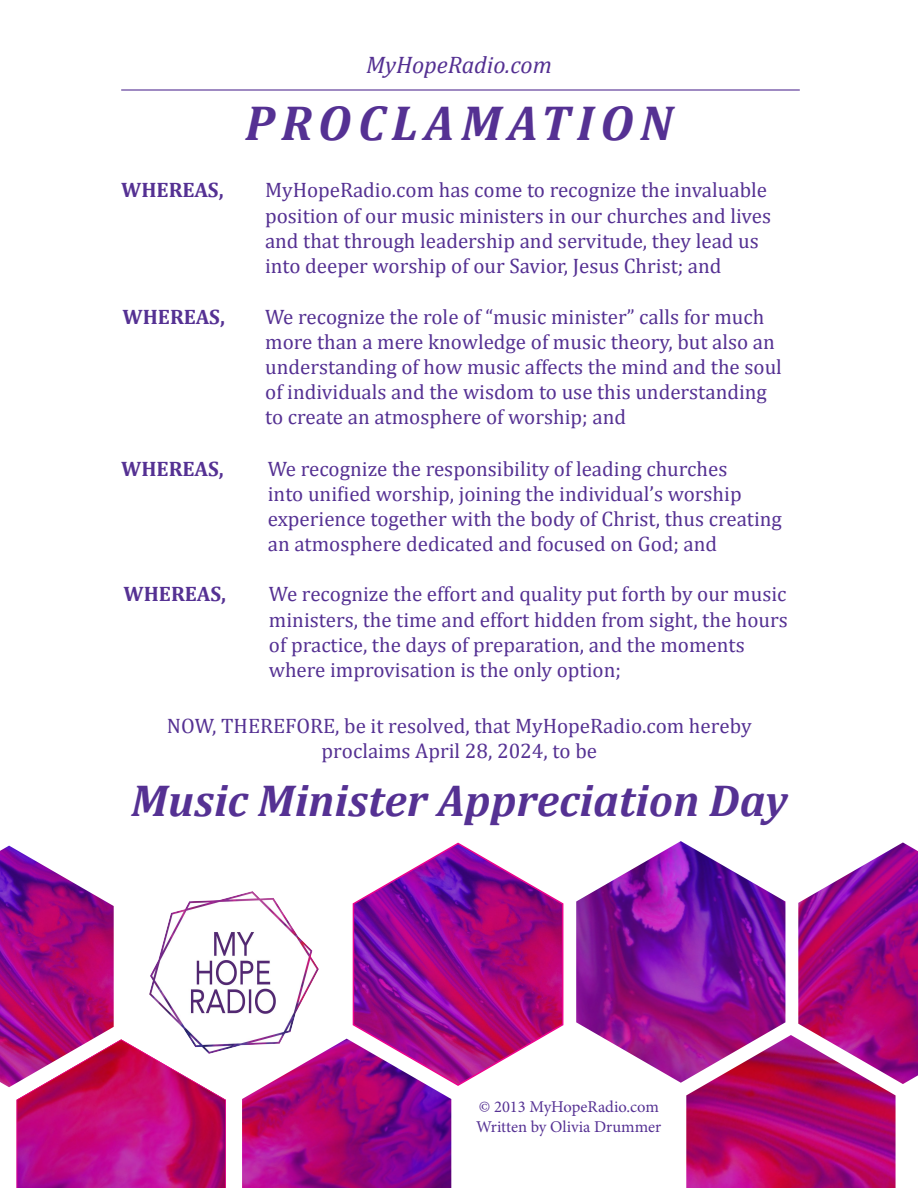
<style>
.page{position:relative;width:918px;height:1188px;background:#fff}
.page>*{position:absolute;margin:0;border:0;box-sizing:border-box;transform-origin:0 0}
.t1{font:italic 700 49.5px "Cambria";letter-spacing:.13em;color:#553193}
.t2{font:italic 700 45px "Cambria";color:#553193}
.t3{font:italic 24px "Cambria";color:#543092}
.t4{font:21px/25.2px "Cambria";color:#553193}
.t5{font:700 21px "Cambria";color:#553193}
.t6{font:16.5px "Minion Pro";color:#553193}
</style>
<div class="page">
<img style="left:352px;top:842px;width:212px;height:244px">
<img style="left:242px;top:1039px;width:209px;height:149px">
<img style="left:0;top:846px;width:114px;height:241px">
<svg style="left:17px;top:1039px;width:209px;height:149px;background:#c42783"></svg>
<img style="left:686px;top:1035px;width:210px;height:153px">
<img style="left:576px;top:841px;width:209px;height:242px">
<img style="left:798px;top:842px;width:120px;height:242px">
<hr style="left:121px;top:89px;width:679px;height:2px;background:#553193">
<img style="left:149px;top:891px;width:169px;height:163px">
<p class="t3" style="left:366px;top:48px;width:187px">MyHopeRadio.com</p>
<p class="t1" style="left:245px;top:88px;width:429px">PROCLAMATION</p>
<p class="t5" style="left:121px;top:175px;width:104px">WHEREAS,</p>
<p class="t4" style="left:265px;top:178px;width:508px">MyHopeRadio.com has come to recognize the invaluable position of our music ministers in our churches and lives and that through leadership and servitude, they lead us into deeper worship of our Savior, Jesus Christ; and</p>
<p class="t5" style="left:123px;top:302px;width:104px">WHEREAS,</p>
<p class="t4" style="left:265px;top:304px;width:518px">We recognize the role of “music minister” calls for much more than a mere knowledge of music theory, but also an understanding of how music affects the mind and the soul of individuals and the wisdom to use this understanding to create an atmosphere of worship; and</p>
<p class="t5" style="left:121px;top:454px;width:104px">WHEREAS,</p>
<p class="t4" style="left:268px;top:456px;width:516px">We recognize the responsibility of leading churches<br>into unified worship, joining the individual’s worship experience together with the body of Christ, thus creating an atmosphere dedicated and focused on God; and</p>
<p class="t5" style="left:124px;top:579px;width:104px">WHEREAS,</p>
<p class="t4" style="left:269px;top:582px;width:520px">We recognize the effort and quality put forth by our music ministers, the time and effort hidden from sight, the hours of practice, the days of preparation, and the moments where improvisation is the only option;</p>
<p class="t4" style="left:167px;top:713px;width:586px;text-align:center">NOW, THEREFORE, be it resolved, that MyHopeRadio.com hereby proclaims April 28, 2024, to be</p>
<p class="t2" style="left:131px;top:769px;width:658px">Music Minister Appreciation Day</p>
<p class="t6" style="left:479px;top:1096px;width:182px">© 2013 MyHopeRadio.com</p>
<p class="t6" style="left:476px;top:1116px;width:187px">Written by Olivia Drummer</p>
</div>
